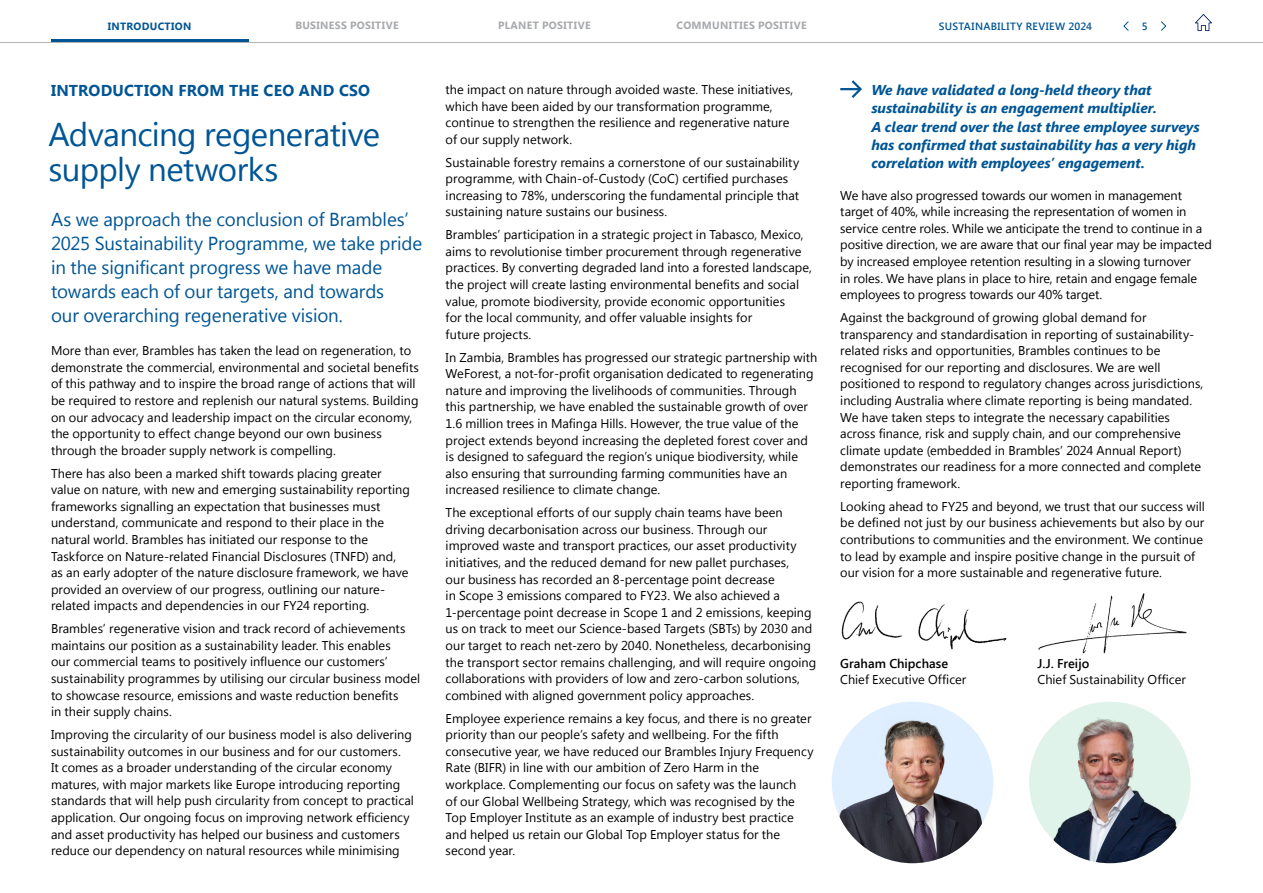
<style>
.page{position:relative;width:1263px;height:893px;background:#fff}
.page>*{position:absolute;margin:0;border:0;box-sizing:border-box;transform-origin:0 0}
.Page_Heading{font:33px/34.7px "Segoe UI";letter-spacing:-.015em;color:#005595}
.Introduction_Med{font:18.75px/24px "Segoe UI";letter-spacing:-.005em;color:#005595}
.Section_Title{font:700 15.75px "Segoe UI";letter-spacing:.01em;color:#005595}
.Quote_Sml_-_Biz{font:italic 700 14.25px/18.3px "Segoe UI";letter-spacing:-.005em;color:#005595}
.Body_Text{font:12.75px/16.5px "Segoe UI";color:#000}
.t1{font:700 10.5px "Segoe UI";letter-spacing:.035em;color:#a7a9ac}
.t2{font:600 10.5px "Segoe UI";letter-spacing:.035em;color:#005595}
.t3{font:700 10.5px "Segoe UI";letter-spacing:.03em;color:#005595}
.s1{font-weight:600}
</style>
<div class="page">
<img style="left:832px;top:702px;width:157px;height:161px">
<div style="left:1029px;top:702px;width:162px;height:161px;background:#e0f3ea;border-radius:50%"></div>
<img style="left:1031px;top:716px;width:146px;height:147px">
<svg style="left:849px;top:80px;width:13px;height:18px"></svg>
<hr style="left:840px;top:88px;width:20px;height:2px;background:#005595">
<img style="left:841px;top:601px;width:166px;height:49px">
<img style="left:1038px;top:593px;width:149px;height:61px">
<hr style="left:51px;top:39px;width:197px;height:4px;background:#005595">
<hr style="left:0;top:42px;width:1263px;height:1px;background:#b1b4b6">
<svg style="left:1195px;top:14px;width:17px;height:17px"></svg>
<svg style="left:1123px;top:21px;width:6px;height:10px"></svg>
<svg style="left:1161px;top:21px;width:6px;height:10px"></svg>
<p class="t3" style="left:108px;top:19px;width:85px">INTRODUCTION</p>
<p class="t1" style="left:295px;top:18px;width:105px">BUSINESS POSITIVE</p>
<p class="t1" style="left:498px;top:18px;width:94px">PLANET POSITIVE</p>
<p class="t1" style="left:677px;top:18px;width:132px">COMMUNITIES POSITIVE</p>
<p class="t2" style="left:939px;top:19px;width:155px">SUSTAINABILITY REVIEW 2024</p>
<p class="t2" style="left:1142px;top:19px;width:7px">5</p>
<p class="Section_Title" style="left:51px;top:79px;width:321px">INTRODUCTION FROM THE CEO AND CSO</p>
<p class="Page_Heading" style="left:48px;top:116px;width:333px">Advancing regenerative supply networks</p>
<p class="Introduction_Med" style="left:51px;top:206px;width:373px">As we approach the conclusion of Brambles’ 2025 Sustainability Programme, we take pride in the significant progress we have made towards each of our targets, and towards<br>our overarching regenerative vision.</p>
<p class="Body_Text" style="left:51px;top:342px;width:369px">More than ever, Brambles has taken the lead on regeneration, to demonstrate the commercial, environmental and societal benefits of this pathway and to inspire the broad range of actions that will be required to restore and replenish our natural systems. Building on our advocacy and leadership impact on the circular economy, the opportunity to effect change beyond our own business through the broader supply network is compelling.</p>
<p class="Body_Text" style="left:51px;top:464px;width:360px">There has also been a marked shift towards placing greater value on nature, with new and emerging sustainability reporting frameworks signalling an expectation that businesses must understand, communicate and respond to their place in the natural world. Brambles has initiated our response to the Taskforce on Nature-related Financial Disclosures (TNFD) and, as an early adopter of the nature disclosure framework, we have provided an overview of our progress, outlining our nature&shy;related impacts and dependencies in our FY24 reporting.</p>
<p class="Body_Text" style="left:51px;top:620px;width:371px">Brambles’ regenerative vision and track record of achievements maintains our position as a sustainability leader. This enables<br>our commercial teams to positively influence our customers’ sustainability programmes by utilising our circular business model to showcase resource, emissions and waste reduction benefits<br>in their supply chains.</p>
<p class="Body_Text" style="left:51px;top:726px;width:364px">Improving the circularity of our business model is also delivering sustainability outcomes in our business and for our customers.<br>It comes as a broader understanding of the circular economy matures, with major markets like Europe introducing reporting standards that will help push circularity from concept to practical application. Our ongoing focus on improving network efficiency and asset productivity has helped our business and customers reduce our dependency on natural resources while minimising</p>
<p class="Body_Text" style="left:446px;top:81px;width:349px">the impact on nature through avoided waste. These initiatives, which have been aided by our transformation programme, continue to strengthen the resilience and regenerative nature of our supply network.</p>
<p class="Body_Text" style="left:446px;top:153px;width:355px">Sustainable forestry remains a cornerstone of our sustainability programme, with Chain-of-Custody (CoC) certified purchases increasing to 78%, underscoring the fundamental principle that sustaining nature sustains our business.</p>
<p class="Body_Text" style="left:446px;top:226px;width:368px">Brambles’ participation in a strategic project in Tabasco, Mexico, aims to revolutionise timber procurement through regenerative practices. By converting degraded land into a forested landscape, the project will create lasting environmental benefits and social value, promote biodiversity, provide economic opportunities<br>for the local community, and offer valuable insights for<br>future projects.</p>
<p class="Body_Text" style="left:446px;top:348px;width:373px">In Zambia, Brambles has progressed our strategic partnership with WeForest, a not-for-profit organisation dedicated to regenerating nature and improving the livelihoods of communities. Through this partnership, we have enabled the sustainable growth of over 1.6 million trees in Mafinga Hills. However, the true value of the project extends beyond increasing the depleted forest cover and is designed to safeguard the region’s unique biodiversity, while also ensuring that surrounding farming communities have an increased resilience to climate change.</p>
<p class="Body_Text" style="left:446px;top:504px;width:372px">The exceptional efforts of our supply chain teams have been driving decarbonisation across our business. Through our improved waste and transport practices, our asset productivity initiatives, and the reduced demand for new pallet purchases,<br>our business has recorded an 8-percentage point decrease<br>in Scope 3 emissions compared to FY23. We also achieved a 1-percentage point decrease in Scope 1 and 2 emissions, keeping us on track to meet our Science-based Targets (SBTs) by 2030 and our target to reach net-zero by 2040. Nonetheless, decarbonising the transport sector remains challenging, and will require ongoing collaborations with providers of low and zero-carbon solutions, combined with aligned government policy approaches.</p>
<p class="Body_Text" style="left:446px;top:709px;width:369px">Employee experience remains a key focus, and there is no greater priority than our people’s safety and wellbeing. For the fifth consecutive year, we have reduced our Brambles Injury Frequency Rate (BIFR) in line with our ambition of Zero Harm in the workplace. Complementing our focus on safety was the launch<br>of our Global Wellbeing Strategy, which was recognised by the Top Employer Institute as an example of industry best practice and helped us retain our Global Top Employer status for the second year.</p>
<p class="Quote_Sml_-_Biz" style="left:871px;top:80px;width:330px">We have validated a long-held theory that sustainability is an engagement multiplier.<br>A clear trend over the last three employee surveys has confirmed that sustainability has a very high correlation with employees’ engagement.</p>
<p class="Body_Text" style="left:840px;top:186px;width:373px">We have also progressed towards our women in management target of 40%, while increasing the representation of women in service centre roles. While we anticipate the trend to continue in a positive direction, we are aware that our final year may be impacted by increased employee retention resulting in a slowing turnover<br>in roles. We have plans in place to hire, retain and engage female employees to progress towards our 40% target.</p>
<p class="Body_Text" style="left:840px;top:309px;width:365px">Against the background of growing global demand for transparency and standardisation in reporting of sustainability&shy;related risks and opportunities, Brambles continues to be recognised for our reporting and disclosures. We are well positioned to respond to regulatory changes across jurisdictions, including Australia where climate reporting is being mandated.<br>We have taken steps to integrate the necessary capabilities across finance, risk and supply chain, and our comprehensive climate update (embedded in Brambles’ 2024 Annual Report) demonstrates our readiness for a more connected and complete reporting framework.</p>
<p class="Body_Text" style="left:840px;top:497px;width:366px">Looking ahead to FY25 and beyond, we trust that our success will be defined not just by our business achievements but also by our contributions to communities and the environment. We continue to lead by example and inspire positive change in the pursuit of our vision for a more sustainable and regenerative future.</p>
<p class="Body_Text" style="left:840px;top:654px;width:128px"><span class="s1">Graham Chipchase<br></span>Chief Executive Officer</p>
<p class="Body_Text" style="left:1037px;top:654px;width:150px"><span class="s1">J.J. Freijo<br></span>Chief Sustainability Officer</p>
</div>
